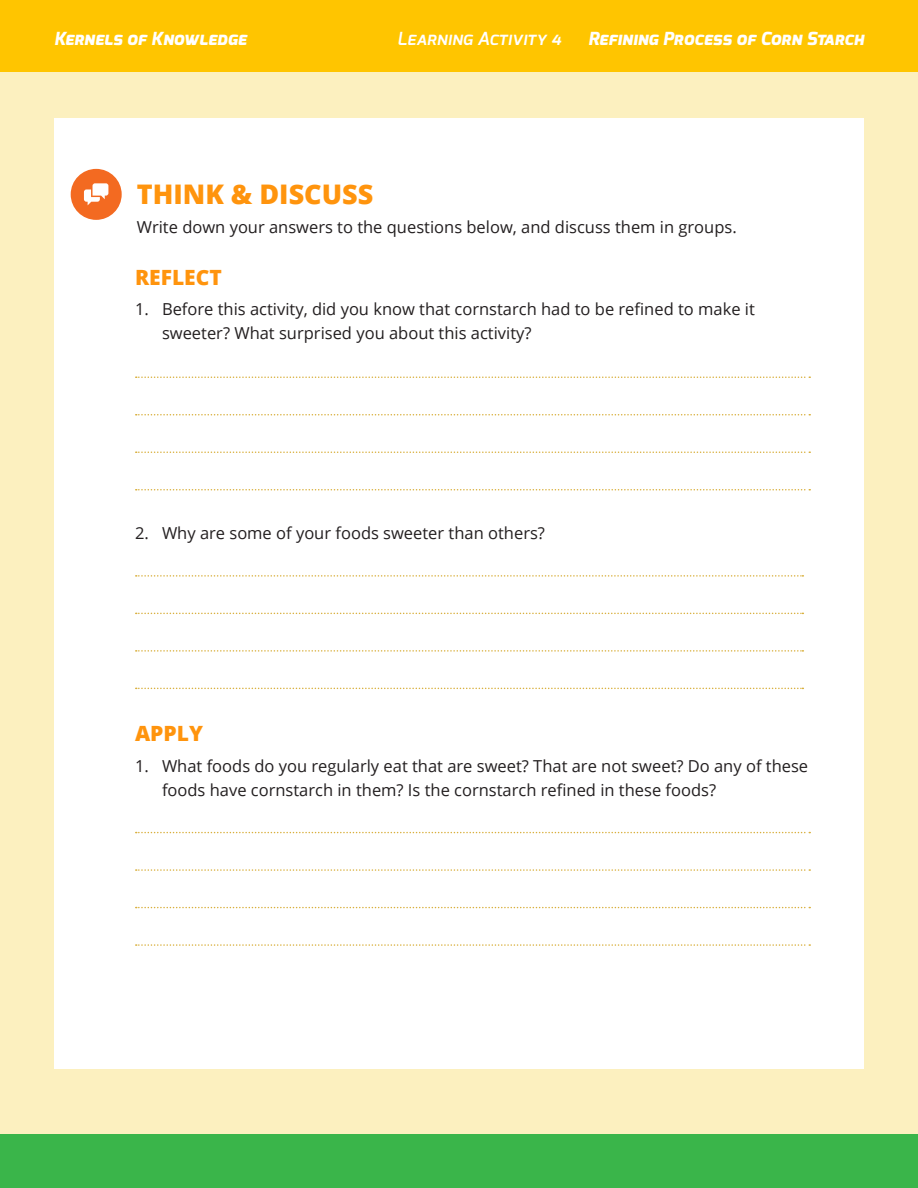
<style>
.page{position:relative;width:918px;height:1188px;background:#fcf0bf}
.page>*{position:absolute;margin:0;border:0;box-sizing:border-box;transform-origin:0 0}
.t1{font:800 27px "Open Sans";color:#ff940d}
.t2{font:800 21px "Open Sans";color:#ff940d}
.t3{font:italic 800 18px "Exo";color:#fff}
.t4{font:italic 600 18px "Exo";color:#fff}
.t5{font:16.5px/24px "Open Sans";color:#231f20}
</style>
<div class="page">
<div style="left:54px;top:119px;width:810px;height:950px;background:#fff"></div>
<div style="left:0;top:1134px;width:918px;height:54px;background:#3ab54a"></div>
<div style="left:71px;top:169px;width:51px;height:51px;background:#f36a21;border-radius:50%"></div>
<svg style="left:84px;top:183px;width:24px;height:22px"></svg>
<div style="left:0;top:0;width:918px;height:72px;background:#ffc500"></div>
<svg style="left:136px;top:376px;width:674px;height:2px"></svg>
<svg style="left:136px;top:414px;width:674px;height:2px"></svg>
<svg style="left:136px;top:452px;width:674px;height:1px"></svg>
<svg style="left:136px;top:489px;width:674px;height:1px"></svg>
<svg style="left:136px;top:575px;width:667px;height:2px"></svg>
<svg style="left:136px;top:613px;width:667px;height:1px"></svg>
<svg style="left:136px;top:650px;width:667px;height:2px"></svg>
<svg style="left:136px;top:688px;width:667px;height:1px"></svg>
<svg style="left:136px;top:831px;width:674px;height:115px"></svg>
<p class="t3" style="left:54px;top:27px;width:194px">Kernels of Knowledge</p>
<p class="t4" style="left:397px;top:27px;width:165px">Learning Activity 4</p>
<p class="t3" style="left:588px;top:27px;width:277px">Refining Process of Corn Starch</p>
<p class="t1" style="left:137px;top:173px;width:238px">THINK &amp; DISCUSS</p>
<p class="t5" style="left:137px;top:214px;width:601px">Write down your answers to the questions below, and discuss them in groups.</p>
<p class="t2" style="left:135px;top:261px;width:88px">REFLECT</p>
<p class="t5" style="left:162px;top:297px;width:594px;text-indent:-27px">1. Before this activity, did you know that cornstarch had to be refined to make it sweeter? What surprised you about this activity?</p>
<p class="t5" style="left:135px;top:521px;width:412px">2. Why are some of your foods sweeter than others?</p>
<p class="t2" style="left:135px;top:718px;width:69px">APPLY</p>
<p class="t5" style="left:162px;top:753px;width:648px;text-indent:-27px">1. What foods do you regularly eat that are sweet? That are not sweet? Do any of these foods have cornstarch in them? Is the cornstarch refined in these foods?</p>
</div>
